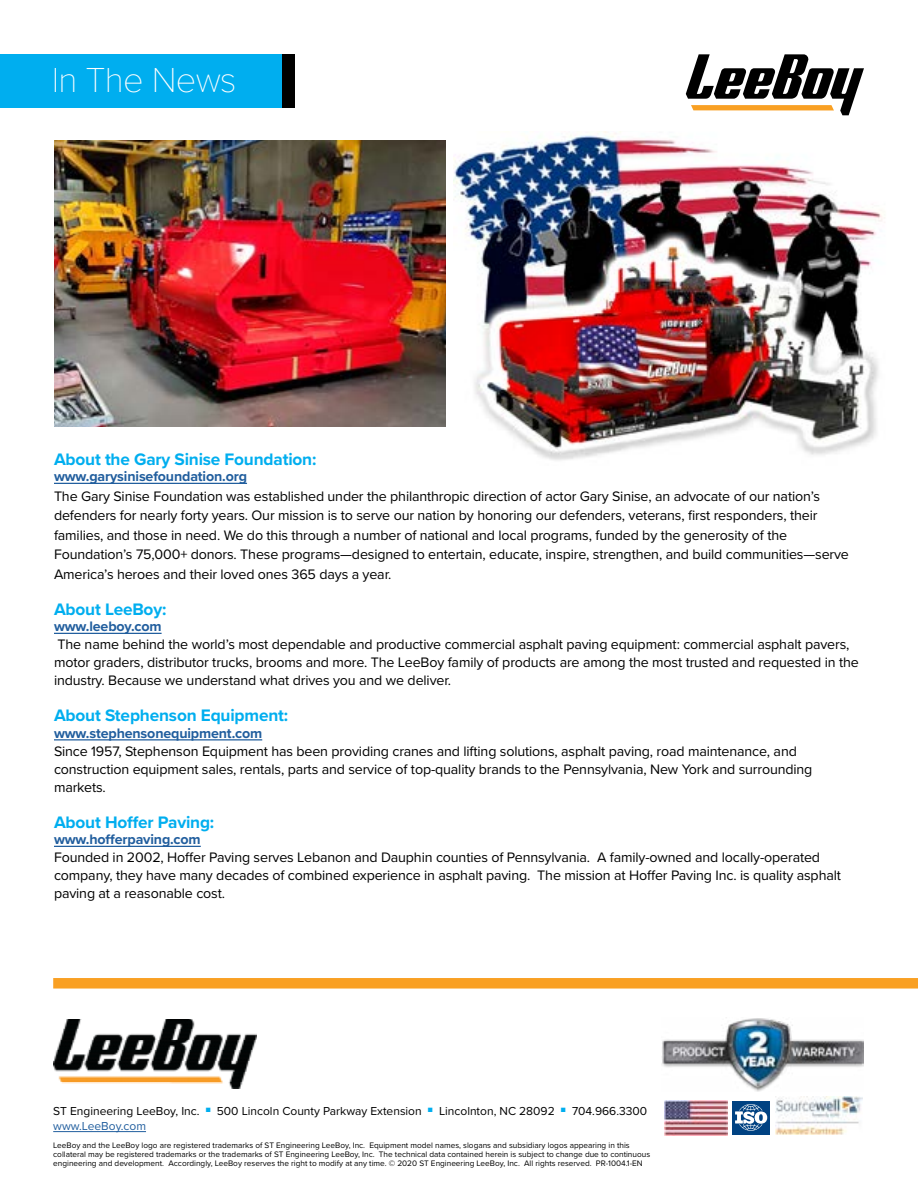
<style>
.page{position:relative;width:918px;height:1188px;background:#fff}
.page>*{position:absolute;margin:0;border:0;box-sizing:border-box;transform-origin:0 0}
.t1{font:100 36px "Proxima Nova T";letter-spacing:-.02em;color:#fff}
.t2{font:700 17.25px "Proxima Nova";letter-spacing:-.01em;color:#00aeef}
.t3{font:14.25px/18px "Proxima Nova";letter-spacing:-.01em;color:#000}
.t4{font:700 14.25px "Proxima Nova";letter-spacing:-.01em;color:#215e9e}
.t5{font:12px/15px "Proxima Nova";color:#000}
.t6{font:8.25px/9px "Proxima Nova";color:#000}
.s1{color:#215e9e}
</style>
<div class="page">
<hr style="left:54px;top:483px;width:193px;height:1px;background:#215e9e">
<hr style="left:54px;top:633px;width:108px;height:1px;background:#215e9e">
<hr style="left:54px;top:739px;width:208px;height:1px;background:#215e9e">
<hr style="left:54px;top:846px;width:147px;height:1px;background:#215e9e">
<svg style="left:686px;top:54px;width:178px;height:61px"></svg>
<div style="left:281px;top:54px;width:14px;height:53px;background:#000"></div>
<div style="left:0;top:54px;width:281px;height:53px;background:#00aeef"></div>
<img style="left:54px;top:141px;width:392px;height:286px">
<img style="left:454px;top:132px;width:431px;height:328px">
<svg style="left:732px;top:1134px;width:38px;height:1px"></svg>
<div style="left:732px;top:1101px;width:38px;height:33px;background:#004282"></div>
<svg style="left:735px;top:1104px;width:32px;height:27px"></svg>
<img style="left:775px;top:1097px;width:88px;height:38px">
<img style="left:664px;top:1101px;width:63px;height:34px">
<img style="left:53px;top:1019px;width:204px;height:70px">
<hr style="left:53px;top:1131px;width:93px;height:1px;background:#215e9e">
<div style="left:53px;top:978px;width:865px;height:11px;background:#f9a023"></div>
<img style="left:662px;top:1018px;width:201px;height:74px">
<h1 class="t1" style="left:52px;top:58px;width:186px">In The News</h1>
<p class="t2" style="left:54px;top:446px;width:264px">About the Gary Sinise Foundation:</p>
<p class="t4" style="left:54px;top:466px;width:195px">www.garysinisefoundation.org</p>
<p class="t3" style="left:54px;top:486px;width:796px;line-height:19.5px">The Gary Sinise Foundation was established under the philanthropic direction of actor Gary Sinise, an advocate of our nation’s defenders for nearly forty years. Our mission is to serve our nation by honoring our defenders, veterans, first responders, their families, and those in need. We do this through a number of national and local programs, funded by the generosity of the Foundation’s 75,000+ donors. These programs—designed to entertain, educate, inspire, strengthen, and build communities—serve America’s heroes and their loved ones 365 days a year.</p>
<p class="t2" style="left:54px;top:596px;width:114px">About LeeBoy:</p>
<p class="t4" style="left:54px;top:616px;width:109px">www.leeboy.com</p>
<p class="t3" style="left:54px;top:635px;width:806px">The name behind the world’s most dependable and productive commercial asphalt paving equipment: commercial asphalt pavers, motor graders, distributor trucks, brooms and more. The LeeBoy family of products are among the most trusted and requested in the industry. Because we understand what drives you and we deliver.</p>
<p class="t2" style="left:54px;top:703px;width:236px">About Stephenson Equipment:</p>
<p class="t4" style="left:54px;top:722px;width:210px">www.stephensonequipment.com</p>
<p class="t3" style="left:54px;top:741px;width:760px">Since 1957, Stephenson Equipment has been providing cranes and lifting solutions, asphalt paving, road maintenance, and construction equipment sales, rentals, parts and service of top-quality brands to the Pennsylvania, New York and surrounding markets.</p>
<p class="t2" style="left:54px;top:809px;width:162px">About Hoffer Paving:</p>
<p class="t4" style="left:54px;top:829px;width:148px">www.hofferpaving.com</p>
<p class="t3" style="left:54px;top:848px;width:789px">Founded in 2002, Hoffer Paving serves Lebanon and Dauphin counties of Pennsylvania. A family-owned and locally-operated company, they have many decades of combined experience in asphalt paving. The mission at Hoffer Paving Inc. is quality asphalt paving at a reasonable cost.</p>
<p class="t5" style="left:53px;top:1103px;width:595px">ST Engineering LeeBoy, Inc. <sup>■</sup> 500 Lincoln County Parkway Extension <sup>■</sup> Lincolnton, NC 28092 <sup>■</sup> 704.966.3300 <span class="s1">www.LeeBoy.com</span></p>
<p class="t6" style="left:53px;top:1140px;width:598px">LeeBoy and the LeeBoy logo are registered trademarks of ST Engineering LeeBoy, Inc. Equipment model names, slogans and subsidiary logos appearing in this collateral may be registered trademarks or the trademarks of ST Engineering LeeBoy, Inc. The technical data contained herein is subject to change due to continuous engineering and development. Accordingly, LeeBoy reserves the right to modify at any time. © 2020 ST Engineering LeeBoy, Inc. All rights reserved. PR-1004.1-EN</p>
</div>
